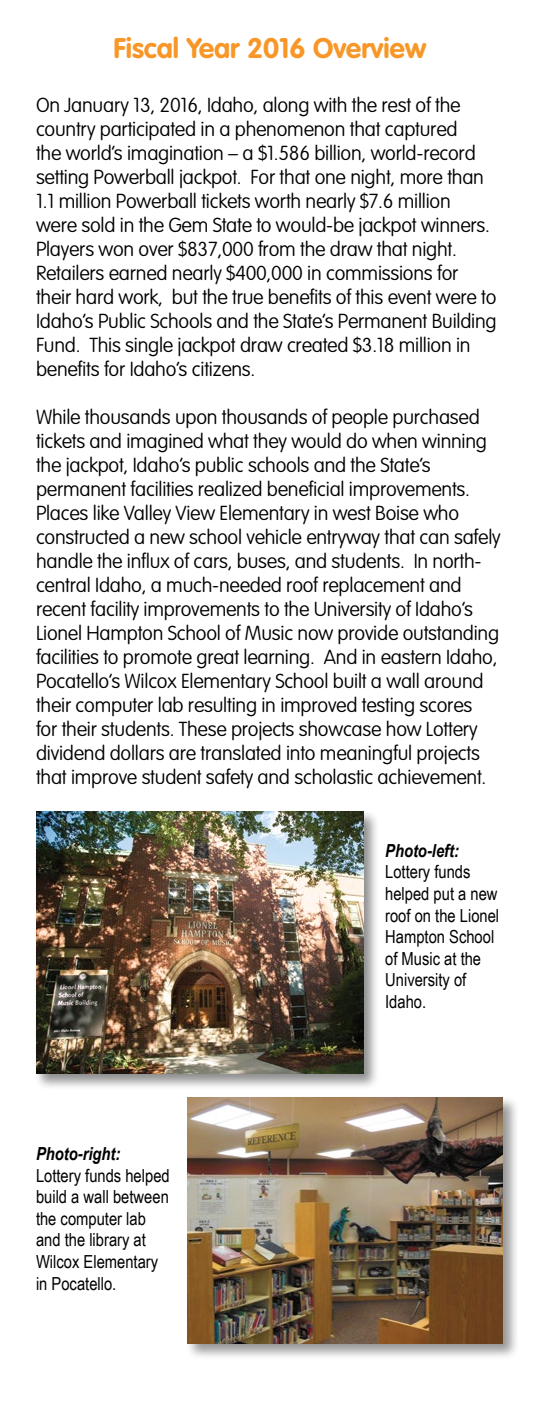
<style>
.page{position:relative;width:540px;height:1404px;background:#fff}
.page>*{position:absolute;margin:0;border:0;box-sizing:border-box;transform-origin:0 0}
.t1{font:700 28px "VAG Rounded Std";color:#f89728}
.t2{font:100 20px/24px "VAG Rounded Std";letter-spacing:-.01em;color:#000}
.t3{font:18px/21.6px "Arial Narrow";color:#000}
.t4{font:italic 700 18px "Arial Narrow";color:#000}
</style>
<div class="page">
<div style="left:185px;top:1095px;width:334px;height:265px;background:#000;opacity:.41"></div>
<img style="left:187px;top:1097px;width:316px;height:246px">
<div style="left:34px;top:809px;width:346px;height:281px;background:#000;opacity:.45"></div>
<img style="left:36px;top:811px;width:328px;height:263px">
<h1 class="t1" style="left:113px;top:31px;width:315px">Fiscal Year 2016 Overview</h1>
<p class="t2" style="left:36px;top:94px;width:462px">On January 13, 2016, Idaho, along with the rest of the country participated in a phenomenon that captured<br>the world’s imagination – a $1.586 billion, world-record setting Powerball jackpot. For that one night, more than 1.1 million Powerball tickets worth nearly $7.6 million were sold in the Gem State to would-be jackpot winners.<br>Players won over $837,000 from the draw that night.<br>Retailers earned nearly $400,000 in commissions for their hard work, but the true benefits of this event were to Idaho’s Public Schools and the State’s Permanent Building Fund. This single jackpot draw created $3.18 million in benefits for Idaho’s citizens.</p>
<p class="t2" style="left:36px;top:406px;width:466px">While thousands upon thousands of people purchased tickets and imagined what they would do when winning the jackpot, Idaho’s public schools and the State’s permanent facilities realized beneficial improvements.<br>Places like Valley View Elementary in west Boise who constructed a new school vehicle entryway that can safely handle the influx of cars, buses, and students. In north&shy;central Idaho, a much-needed roof replacement and recent facility improvements to the University of Idaho’s Lionel Hampton School of Music now provide outstanding facilities to promote great learning. And in eastern Idaho, Pocatello’s Wilcox Elementary School built a wall around their computer lab resulting in improved testing scores<br>for their students. These projects showcase how Lottery dividend dollars are translated into meaningful projects that improve student safety and scholastic achievement.</p>
<p class="t4" style="left:36px;top:1140px;width:86px">Photo-right:</p>
<p class="t3" style="left:36px;top:1164px;width:135px">Lottery funds helped build a wall between the computer lab and the library at<br>Wilcox Elementary in Pocatello.</p>
<p class="t4" style="left:385px;top:837px;width:75px">Photo-left:</p>
<p class="t3" style="left:385px;top:861px;width:116px">Lottery funds helped put a new roof on the Lionel<br>Hampton School of Music at the<br>University of<br>Idaho.</p>
</div>
